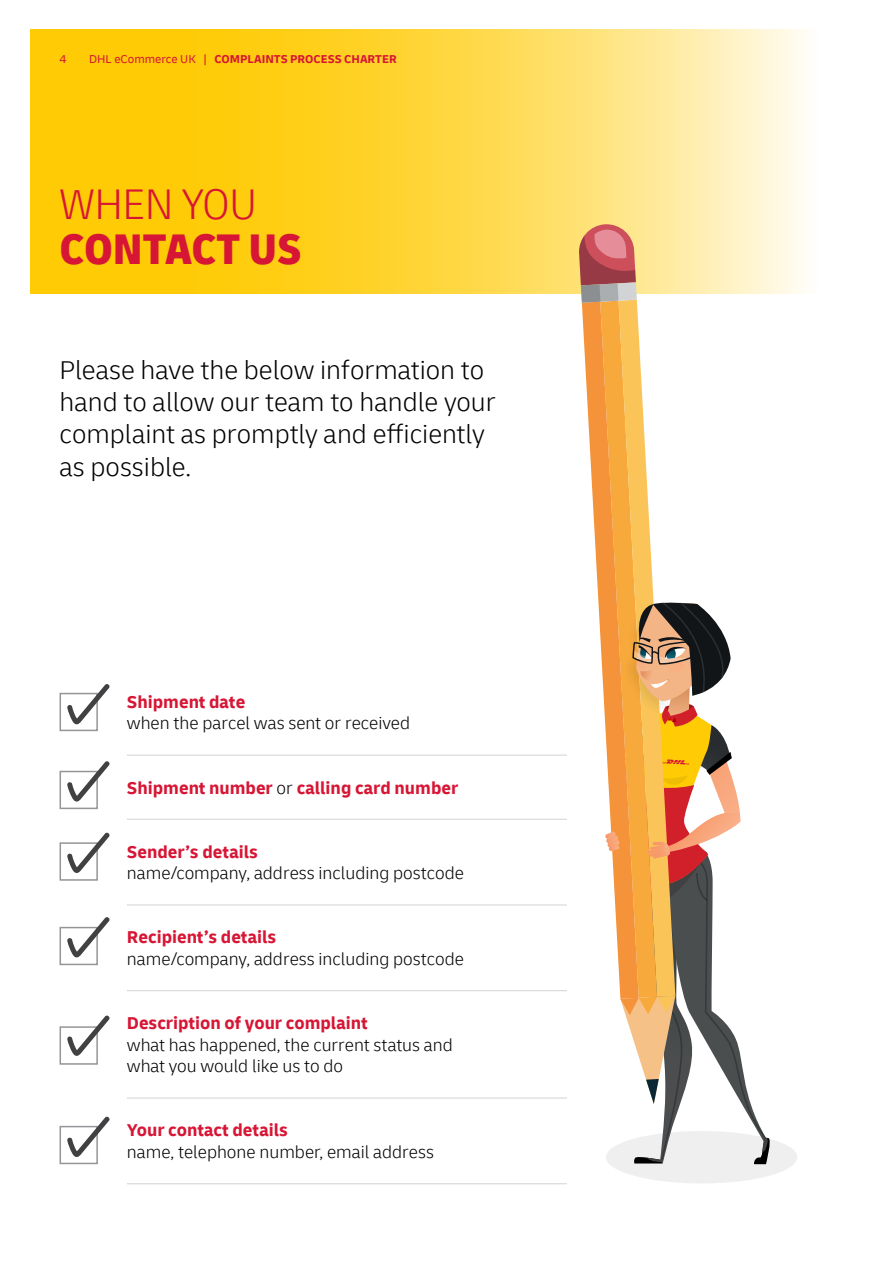
<style>
.page{position:relative;width:893px;height:1263px;background:#fff}
.page>*{position:absolute;margin:0;border:0;box-sizing:border-box;transform-origin:0 0}
.t1{font:900 condensed 45px "Delivery App";color:#d71635}
.t2{font:300 condensed 45px "Delivery App";color:#d71635}
.t3{font:300 27px/32.4px "Delivery App";color:#000}
.t4{font:300 18px/21.6px "Delivery App";color:#000}
.t5{font:700 18px "Delivery App";color:#d71635}
.t6{font:700 12px "Delivery App";color:#d71635}
.t7{font:12px "Delivery App";color:#d71635}
.s1{font-weight:400}
.s2{font-weight:300;color:#000}
</style>
<div class="page">
<svg style="left:30px;top:30px;width:775px;height:264px"></svg>
<hr style="left:127px;top:755px;width:440px;height:1px;background:#d1d3d4">
<hr style="left:127px;top:819px;width:440px;height:1px;background:#d1d3d4">
<hr style="left:127px;top:905px;width:440px;height:1px;background:#d1d3d4">
<hr style="left:127px;top:990px;width:440px;height:1px;background:#d1d3d4">
<hr style="left:127px;top:1098px;width:440px;height:1px;background:#d1d3d4">
<hr style="left:127px;top:1183px;width:440px;height:1px;background:#d1d3d4">
<div style="left:60px;top:693px;width:38px;height:38px;border:2px solid #939598"></div>
<div style="left:60px;top:771px;width:38px;height:38px;border:2px solid #939598"></div>
<div style="left:60px;top:842px;width:38px;height:39px;border:2px solid #939598"></div>
<div style="left:60px;top:927px;width:38px;height:38px;border:2px solid #939598"></div>
<div style="left:60px;top:1026px;width:38px;height:39px;border:2px solid #939598"></div>
<div style="left:60px;top:1126px;width:38px;height:38px;border:2px solid #939598"></div>
<div style="left:606px;top:1131px;width:191px;height:52px;background:#efeff0;border-radius:50%"></div>
<svg style="left:579px;top:224px;width:191px;height:940px"></svg>
<svg style="left:67px;top:684px;width:43px;height:41px"></svg>
<svg style="left:67px;top:761px;width:43px;height:41px"></svg>
<svg style="left:67px;top:832px;width:43px;height:41px"></svg>
<svg style="left:67px;top:917px;width:43px;height:41px"></svg>
<svg style="left:67px;top:1015px;width:43px;height:41px"></svg>
<svg style="left:67px;top:1116px;width:43px;height:41px"></svg>
<p class="t7" style="left:60px;top:52px;width:9px">4</p>
<p class="t6" style="left:89px;top:52px;width:309px"><span class="s1">DHL eCommerce UK |</span> COMPLAINTS PROCESS CHARTER</p>
<h1 class="t2" style="left:60px;top:178px;width:198px">WHEN YOU</h1>
<h1 class="t1" style="left:60px;top:221px;width:244px">CONTACT US</h1>
<h2 class="t3" style="left:60px;top:353px;width:438px">Please have the below information to hand to allow our team to handle your complaint as promptly and efficiently as possible.</h2>
<p class="t5" style="left:127px;top:690px;width:120px">Shipment date</p>
<p class="t4" style="left:127px;top:712px;width:285px">when the parcel was sent or received</p>
<p class="t5" style="left:127px;top:776px;width:333px">Shipment number <span class="s2">or</span> calling card number</p>
<p class="t5" style="left:127px;top:840px;width:132px">Sender’s details</p>
<p class="t4" style="left:127px;top:862px;width:339px">name/company, address including postcode</p>
<p class="t5" style="left:127px;top:926px;width:151px">Recipient’s details</p>
<p class="t4" style="left:127px;top:948px;width:339px">name/company, address including postcode</p>
<p class="t5" style="left:127px;top:1012px;width:242px">Description of your complaint</p>
<p class="t4" style="left:127px;top:1034px;width:327px">what has happened, the current status and what you would like us to do</p>
<p class="t5" style="left:127px;top:1119px;width:163px">Your contact details</p>
<p class="t4" style="left:127px;top:1141px;width:309px">name, telephone number, email address</p>
</div>
